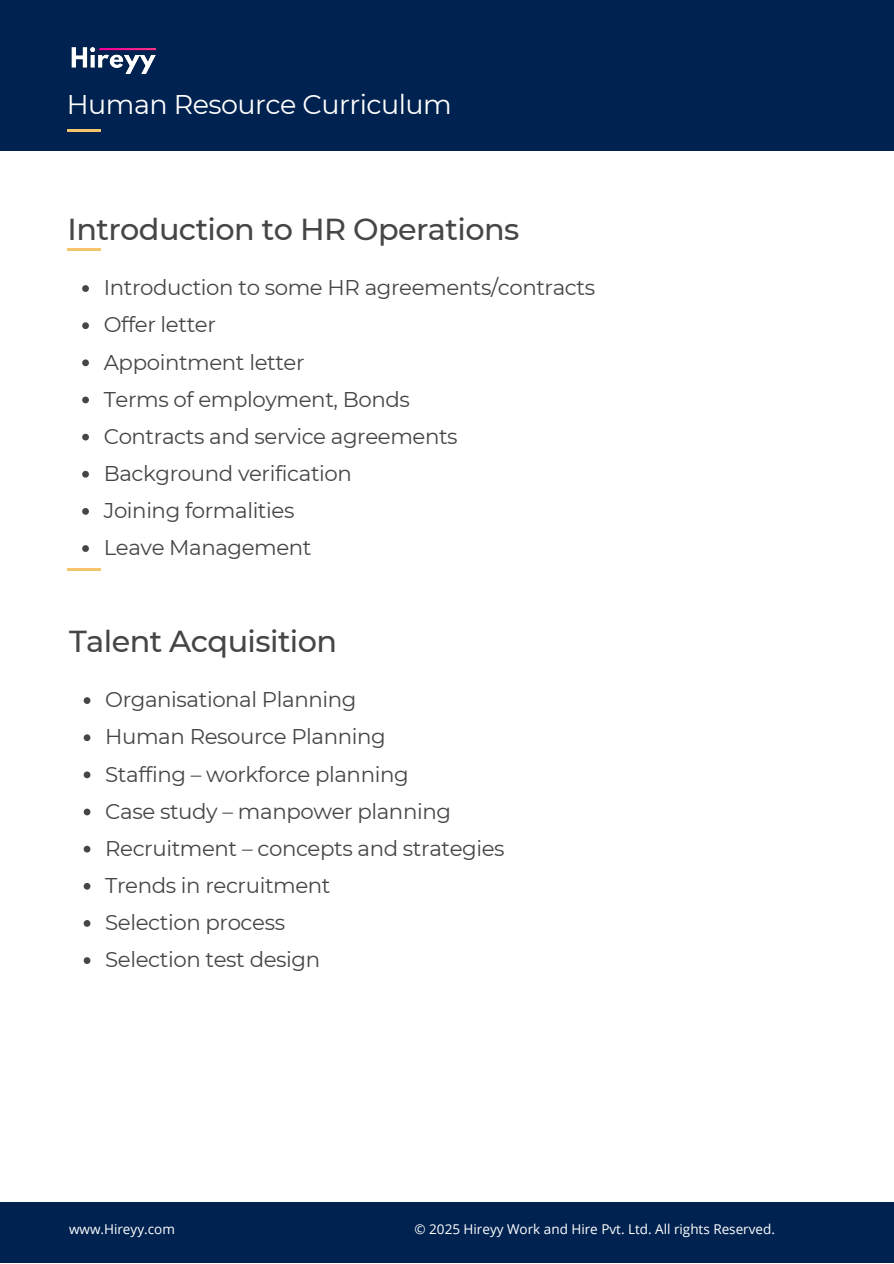
<style>
.page{position:relative;width:894px;height:1264px;background:#fff}
.page>*{position:absolute;margin:0;border:0;box-sizing:border-box;transform-origin:0 0}
.t1{font:500 30.3px "Montserrat";letter-spacing:-.02em;color:#464646}
.t2{font:27px "Montserrat";letter-spacing:-.02em;color:#fff}
.t3{font:21.3px "Montserrat";letter-spacing:-.02em;color:#464646}
.t4{font:13.5px "Open Sans";color:#fff}
</style>
<div class="page">
<div style="left:0;top:0;width:893px;height:150px;background:#002250"></div>
<hr style="left:67px;top:129px;width:34px;height:2px;background:#f4c56a">
<hr style="left:67px;top:248px;width:34px;height:2px;background:#f4c56a">
<hr style="left:67px;top:568px;width:33px;height:2px;background:#f4c56a">
<img style="left:71px;top:47px;width:86px;height:27px">
<div style="left:0;top:1202px;width:893px;height:60px;background:#002250"></div>
<svg style="left:82px;top:285px;width:7px;height:7px"></svg>
<svg style="left:82px;top:322px;width:7px;height:7px"></svg>
<svg style="left:82px;top:359px;width:7px;height:7px"></svg>
<svg style="left:82px;top:396px;width:7px;height:7px"></svg>
<svg style="left:82px;top:434px;width:7px;height:6px"></svg>
<svg style="left:82px;top:471px;width:7px;height:6px"></svg>
<svg style="left:82px;top:508px;width:7px;height:7px"></svg>
<svg style="left:82px;top:545px;width:7px;height:7px"></svg>
<svg style="left:84px;top:697px;width:6px;height:7px"></svg>
<svg style="left:84px;top:734px;width:6px;height:7px"></svg>
<svg style="left:84px;top:771px;width:6px;height:7px"></svg>
<svg style="left:84px;top:808px;width:6px;height:7px"></svg>
<svg style="left:84px;top:845px;width:6px;height:7px"></svg>
<svg style="left:84px;top:883px;width:6px;height:6px"></svg>
<svg style="left:84px;top:920px;width:6px;height:6px"></svg>
<svg style="left:84px;top:957px;width:6px;height:6px"></svg>
<p class="t2" style="left:67px;top:88px;width:386px">Human Resource Curriculum</p>
<h2 class="t1" style="left:67px;top:210px;width:453px">Introduction to HR Operations</h2>
<p class="t3" style="left:104px;top:275px;width:493px">Introduction to some HR agreements/contracts</p>
<p class="t3" style="left:104px;top:312px;width:114px">Offer letter</p>
<p class="t3" style="left:104px;top:349px;width:202px">Appointment letter</p>
<p class="t3" style="left:104px;top:386px;width:307px">Terms of employment, Bonds</p>
<p class="t3" style="left:104px;top:423px;width:355px">Contracts and service agreements</p>
<p class="t3" style="left:104px;top:460px;width:249px">Background verification</p>
<h1 class="t3" style="left:104px;top:497px;width:192px">Joining formalities</h1>
<p class="t3" style="left:104px;top:534px;width:209px">Leave Management</p>
<p class="t1" style="left:69px;top:622px;width:269px">Talent Acquisition</p>
<p class="t3" style="left:105px;top:686px;width:252px">Organisational Planning</p>
<p class="t3" style="left:105px;top:723px;width:282px">Human Resource Planning</p>
<p class="t3" style="left:105px;top:761px;width:305px">Staffing – workforce planning</p>
<p class="t3" style="left:105px;top:798px;width:347px">Case study – manpower planning</p>
<p class="t3" style="left:105px;top:835px;width:401px">Recruitment – concepts and strategies</p>
<p class="t3" style="left:105px;top:872px;width:227px">Trends in recruitment</p>
<p class="t3" style="left:105px;top:909px;width:181px">Selection process</p>
<p class="t3" style="left:105px;top:946px;width:216px">Selection test design</p>
<p class="t4" style="left:69px;top:1219px;width:107px">www.Hireyy.com</p>
<p class="t4" style="left:414px;top:1219px;width:362px">© 2025 Hireyy Work and Hire Pvt. Ltd. All rights Reserved.</p>
</div>
